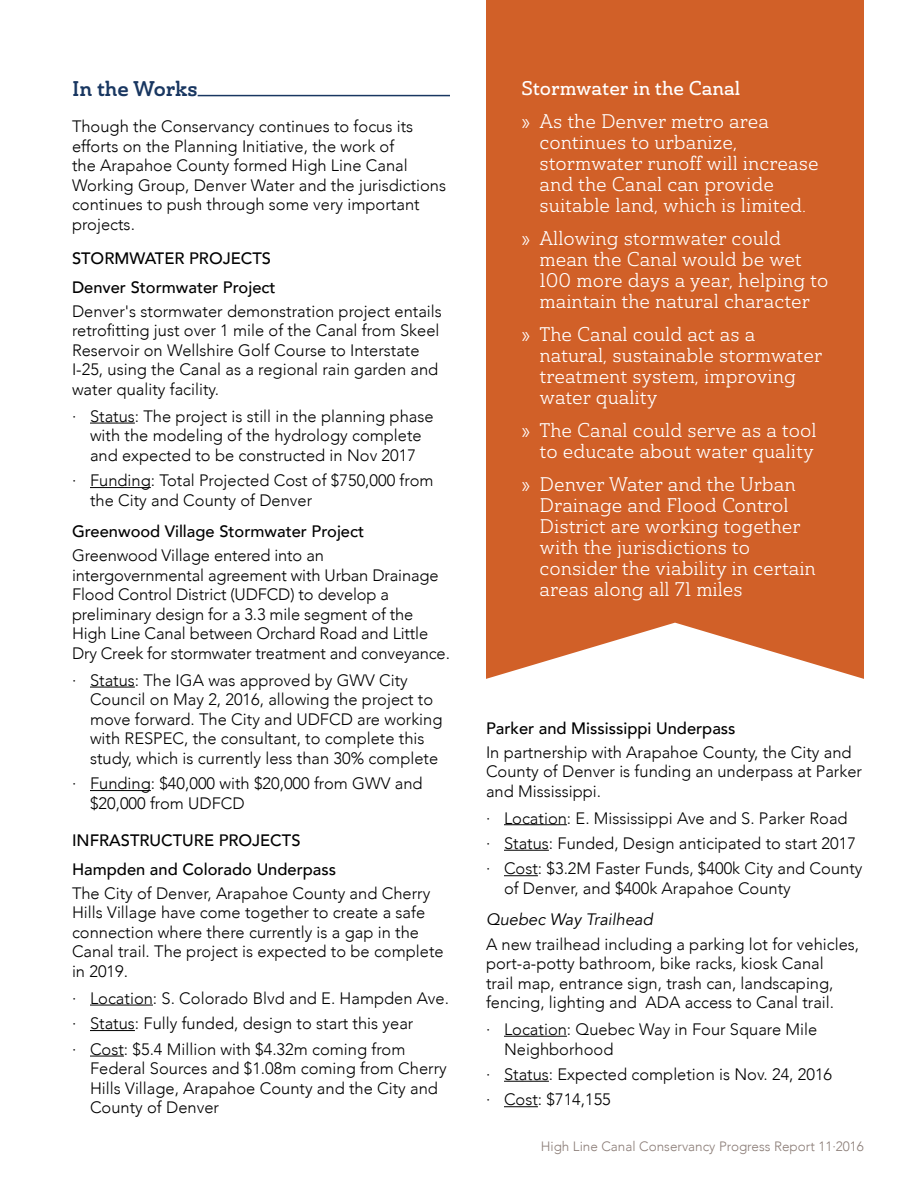
<style>
.page{position:relative;width:918px;height:1188px;background:#fff}
.page>*{position:absolute;margin:0;border:0;box-sizing:border-box;transform-origin:0 0}
.t1{font:21px "Ainslie Slab Nor Dem";color:#193761}
.t2{font:19.5px/21px "Ainslie Slab Nor Boo";color:#fff}
.t3{font:19.5px "Ainslie Slab Nor Med";color:#fff}
.t4{font:300 16.5px/19.5px "Avenir";color:#000}
.t5{font:500 16.5px/28.5px "Avenir";color:#000}
.t6{font:italic 16.5px "Avenir";color:#000}
.t7{font:300 13.5px "Avenir";color:#8b7d77}
</style>
<div class="page">
<hr style="left:90px;top:423px;width:45px;height:1px;background:#000">
<hr style="left:90px;top:487px;width:61px;height:1px;background:#000">
<hr style="left:90px;top:687px;width:45px;height:1px;background:#000">
<hr style="left:90px;top:790px;width:61px;height:1px;background:#000">
<hr style="left:90px;top:1005px;width:63px;height:1px;background:#000">
<hr style="left:90px;top:1030px;width:45px;height:1px;background:#000">
<hr style="left:90px;top:1056px;width:34px;height:1px;background:#000">
<hr style="left:198px;top:95px;width:252px;height:1px;background:#193761">
<div style="left:486px;top:0;width:378px;height:679px;background:#d16028"></div>
<hr style="left:504px;top:824px;width:63px;height:1px;background:#000">
<hr style="left:504px;top:850px;width:45px;height:1px;background:#000">
<hr style="left:504px;top:875px;width:34px;height:1px;background:#000">
<hr style="left:504px;top:1036px;width:63px;height:1px;background:#000">
<hr style="left:504px;top:1081px;width:45px;height:1px;background:#000">
<hr style="left:504px;top:1106px;width:34px;height:1px;background:#000">
<p class="t1" style="left:72px;top:75px;width:127px">In the Works</p>
<p class="t4" style="left:72px;top:117px;width:376px">Though the Conservancy continues to focus its efforts on the Planning Initiative, the work of<br>the Arapahoe County formed High Line Canal Working Group, Denver Water and the jurisdictions continues to push through some very important projects.</p>
<p class="t5" style="left:72px;top:243px;width:205px">STORMWATER PROJECTS<br>Denver Stormwater Project</p>
<p class="t4" style="left:72px;top:301px;width:371px">Denver's stormwater demonstration project entails retrofitting just over 1 mile of the Canal from Skeel Reservoir on Wellshire Golf Course to Interstate I-25, using the Canal as a regional rain garden and water quality facility.</p>
<p class="t4" style="left:72px;top:406px;width:363px;text-align:center">∙ Status: The project is still in the planning phase with the modeling of the hydrology complete and expected to be constructed in Nov 2017</p>
<p class="t4" style="left:90px;top:471px;width:345px;text-indent:-18px">∙ Funding: Total Projected Cost of $750,000 from the City and County of Denver</p>
<p class="t5" style="left:72px;top:516px;width:294px">Greenwood Village Stormwater Project</p>
<p class="t4" style="left:72px;top:546px;width:379px">Greenwood Village entered into an intergovernmental agreement with Urban Drainage Flood Control District (UDFCD) to develop a preliminary design for a 3.3 mile segment of the High Line Canal between Orchard Road and Little Dry Creek for stormwater treatment and conveyance.</p>
<p class="t4" style="left:90px;top:670px;width:354px;text-indent:-18px">∙ Status: The IGA was approved by GWV City Council on May 2, 2016, allowing the project to move forward. The City and UDFCD are working with RESPEC, the consultant, to complete this study, which is currently less than 30% complete</p>
<p class="t4" style="left:90px;top:774px;width:334px;text-indent:-18px">∙ Funding: $40,000 with $20,000 from GWV and $20,000 from UDFCD</p>
<p class="t5" style="left:72px;top:826px;width:266px">INFRASTRUCTURE PROJECTS<br>Hampden and Colorado Underpass</p>
<p class="t4" style="left:72px;top:883px;width:373px">The City of Denver, Arapahoe County and Cherry Hills Village have come together to create a safe connection where there currently is a gap in the Canal trail. The project is expected to be complete in 2019.</p>
<p class="t4" style="left:72px;top:985px;width:379px;line-height:25.5px">∙ Location: S. Colorado Blvd and E. Hampden Ave. ∙ Status: Fully funded, design to start this year<br>∙ Cost: $5.4 Million with $4.32m coming from</p>
<p class="t4" style="left:90px;top:1059px;width:358px">Federal Sources and $1.08m coming from Cherry<br>Hills Village, Arapahoe County and the City and<br>County of Denver</p>
<p class="t3" style="left:522px;top:76px;width:220px">Stormwater in the Canal</p>
<p class="t2" style="left:540px;top:111px;width:281px;text-indent:-18px">» As the Denver metro area continues to urbanize, stormwater runoff will increase and the Canal can provide suitable land, which is limited.</p>
<p class="t2" style="left:540px;top:228px;width:290px;text-indent:-18px">» Allowing stormwater could mean the Canal would be wet<br>100 more days a year, helping to maintain the natural character</p>
<p class="t2" style="left:540px;top:324px;width:284px;text-indent:-18px">» The Canal could act as a natural, sustainable stormwater treatment system, improving water quality</p>
<p class="t2" style="left:522px;top:420px;width:296px;text-align:right">» The Canal could serve as a tool to educate about water quality</p>
<p class="t2" style="left:540px;top:474px;width:278px;text-indent:-18px">» Denver Water and the Urban<br>Drainage and Flood Control<br>District are working together with the jurisdictions to consider the viability in certain areas along all 71 miles</p>
<p class="t5" style="left:486px;top:713px;width:251px">Parker and Mississippi Underpass</p>
<p class="t4" style="left:486px;top:742px;width:378px">In partnership with Arapahoe County, the City and<br>County of Denver is funding an underpass at Parker and Mississippi.</p>
<p class="t4" style="left:486px;top:805px;width:378px;line-height:25.5px">∙ Location: E. Mississippi Ave and S. Parker Road<br>∙ Status: Funded, Design anticipated to start 2017 ∙ Cost: $3.2M Faster Funds, $400k City and County</p>
<p class="t4" style="left:504px;top:879px;width:288px">of Denver, and $400k Arapahoe County</p>
<p class="t6" style="left:486px;top:910px;width:168px">Quebec Way Trailhead</p>
<p class="t4" style="left:486px;top:934px;width:375px">A new trailhead including a parking lot for vehicles, port-a-potty bathroom, bike racks, kiosk Canal<br>trail map, entrance sign, trash can, landscaping, fencing, lighting and ADA access to Canal trail.</p>
<p class="t4" style="left:504px;top:1020px;width:315px;text-indent:-18px">∙ Location: Quebec Way in Four Square Mile<br>Neighborhood</p>
<p class="t4" style="left:486px;top:1062px;width:348px;line-height:25.5px">∙ Status: Expected completion is Nov. 24, 2016 ∙ Cost: $714,155</p>
<p class="t7" style="left:541px;top:1138px;width:325px">High Line Canal Conservancy Progress Report 11∙2016</p>
</div>
